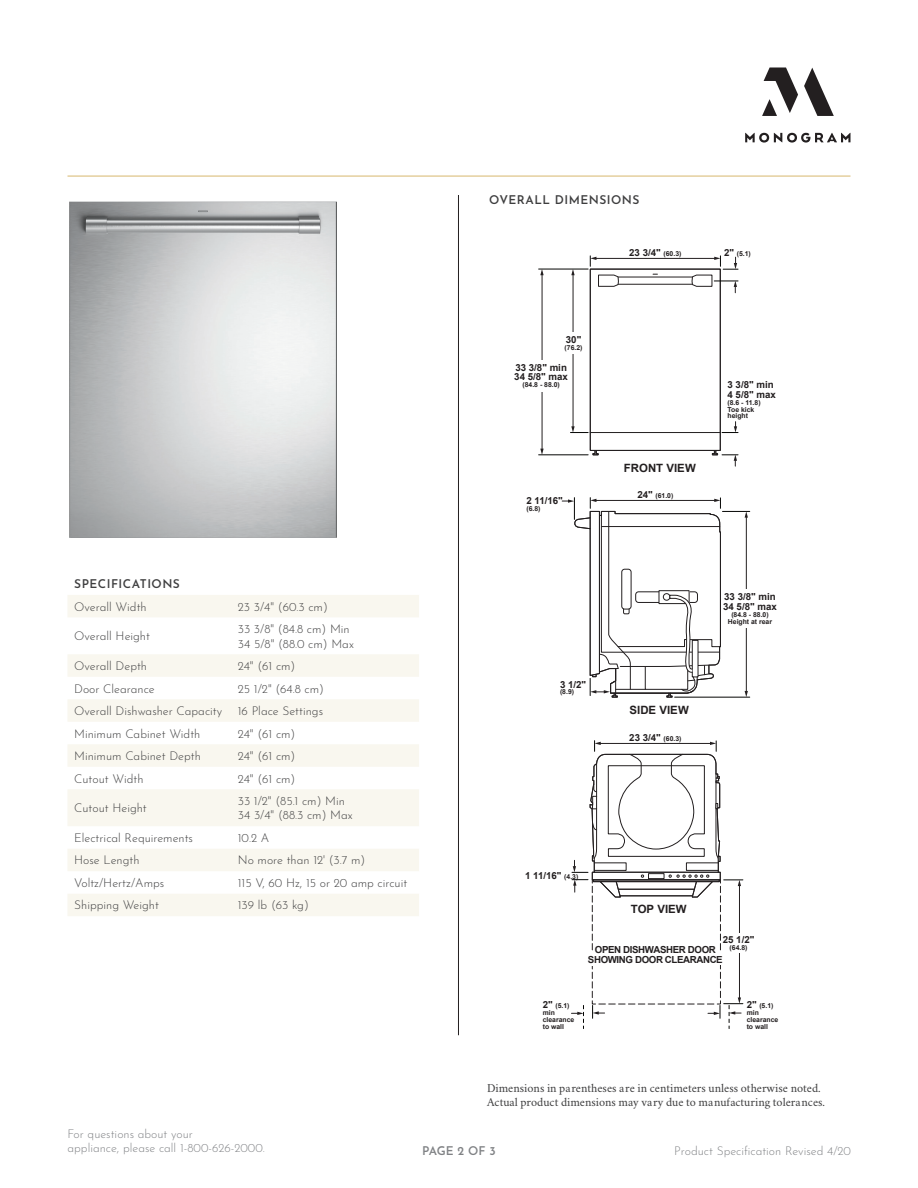
<style>
.page{position:relative;width:918px;height:1188px;background:#fff}
.page>*{position:absolute;margin:0;border:0;box-sizing:border-box;transform-origin:0 0}
.SPECIFATION_COPY{font:300 12px/14.4px "Josefin Sans";color:#3e3e3f}
.FOOT_NOTE{font:12px/13.5px "Crimson";color:#3e3e3f}
.t1{font:300 12px/14.4px "Josefin Sans";color:#808285}
.NOTES_HEADER{font:600 12px "Josefin Sans";letter-spacing:.04em;color:#3e3e3f}
.SPECIFATION_COPY-2{font:600 12px "Josefin Sans";letter-spacing:.04em;color:#3e3e3f}
.t2{font:600 12px "Josefin Sans";letter-spacing:-.015em;color:#808285}
.t3{font:700 11.4px "Arial";color:#231f20}
.t4{font:700 9.75px/9.8px "Arial";letter-spacing:-.04em;color:#231f20}
.t5{font:700 9.75px/9.8px "Arial";color:#231f20}
.t6{font:700 6.9px/6.9px "Arial";color:#231f20}
.s1{font-size:6.9px}
.s2{font-size:9.75px}
</style>
<div class="page">
<hr style="left:458px;top:195px;width:1px;height:840px;background:#231f20">
<hr style="left:68px;top:176px;width:782px;height:1px;background:#dcbf7e">
<svg style="left:745px;top:68px;width:105px;height:75px"></svg>
<svg style="left:68px;top:595px;width:351px;height:321px;fill:#f9f7ef"></svg>
<svg style="left:598px;top:275px;width:21px;height:12px"></svg>
<hr style="left:590px;top:432px;width:130px;height:1px;background:#231f20">
<div style="left:590px;top:269px;width:131px;height:182px;border:1px solid #231f20"></div>
<svg style="left:592px;top:450px;width:7px;height:6px"></svg>
<hr style="left:595px;top:258px;width:120px;height:1px;background:#231f20">
<svg style="left:590px;top:256px;width:6px;height:10px"></svg>
<hr style="left:539px;top:455px;width:49px;height:1px;background:#040503">
<hr style="left:539px;top:269px;width:49px;height:1px;background:#040503">
<hr style="left:542px;top:274px;width:1px;height:176px;background:#231f20">
<svg style="left:540px;top:449px;width:4px;height:6px"></svg>
<svg style="left:540px;top:269px;width:4px;height:6px"></svg>
<div style="left:532px;top:361px;width:19px;height:31px;background:#fff"></div>
<hr style="left:573px;top:274px;width:1px;height:153px;background:#231f20">
<svg style="left:570px;top:426px;width:18px;height:7px"></svg>
<svg style="left:571px;top:269px;width:4px;height:6px"></svg>
<div style="left:564px;top:333px;width:19px;height:21px;background:#fff"></div>
<svg style="left:692px;top:256px;width:46px;height:37px"></svg>
<svg style="left:722px;top:422px;width:16px;height:11px"></svg>
<svg style="left:712px;top:450px;width:26px;height:16px"></svg>
<svg style="left:562px;top:498px;width:188px;height:200px"></svg>
<svg style="left:571px;top:741px;width:172px;height:288px"></svg>
<div style="left:729px;top:933px;width:19px;height:20px;background:#fff"></div>
<img style="left:69px;top:201px;width:267px;height:337px">
<p class="NOTES_HEADER" style="left:489px;top:190px;width:152px">OVERALL DIMENSIONS</p>
<p class="t4" style="left:629px;top:248px;width:54px">23 3/4" <span class="s1">(60.3)</span></p>
<p class="t6" style="left:724px;top:250px;width:28px"><span class="s2">2"</span> (5.1)</p>
<p class="t4" style="left:566px;top:335px;width:17px">30"</p>
<p class="t6" style="left:565px;top:345px;width:19px">(76.2)</p>
<p class="t5" style="left:514px;top:363px;width:55px">33 3/8" min<br>34 5/8" max</p>
<p class="t6" style="left:522px;top:382px;width:39px">(84.8 - 88.0)</p>
<p class="t4" style="left:526px;top:496px;width:38px">2 11/16"</p>
<p class="t6" style="left:526px;top:505px;width:16px">(6.8)</p>
<p class="t3" style="left:624px;top:461px;width:74px">FRONT VIEW</p>
<p class="t6" style="left:637px;top:492px;width:38px"><span class="s2">24"</span> (61.0)</p>
<p class="t4" style="left:728px;top:380px;width:50px">3 3/8" min<br>4 5/8" max</p>
<p class="t6" style="left:728px;top:399px;width:35px">(8.6 - 11.8)<br>Toe kick height</p>
<p class="SPECIFATION_COPY-2" style="left:74px;top:574px;width:107px">SPECIFICATIONS</p>
<p class="SPECIFATION_COPY" style="left:74px;top:598px;width:74px">Overall Width</p>
<p class="SPECIFATION_COPY" style="left:238px;top:598px;width:91px">23 3/4" (60.3 cm)</p>
<p class="SPECIFATION_COPY" style="left:74px;top:628px;width:77px">Overall Height</p>
<p class="SPECIFATION_COPY" style="left:238px;top:621px;width:118px">33 3/8" (84.8 cm) Min<br>34 5/8" (88.0 cm) Max</p>
<p class="SPECIFATION_COPY" style="left:74px;top:658px;width:74px">Overall Depth</p>
<p class="SPECIFATION_COPY" style="left:238px;top:658px;width:59px">24" (61 cm)</p>
<p class="SPECIFATION_COPY" style="left:74px;top:680px;width:82px">Door Clearance</p>
<p class="SPECIFATION_COPY" style="left:238px;top:680px;width:88px">25 1/2" (64.8 cm)</p>
<p class="SPECIFATION_COPY" style="left:74px;top:703px;width:149px">Overall Dishwasher Capacity</p>
<p class="SPECIFATION_COPY" style="left:238px;top:703px;width:87px">16 Place Settings</p>
<p class="SPECIFATION_COPY" style="left:74px;top:725px;width:128px">Minimum Cabinet Width</p>
<p class="SPECIFATION_COPY" style="left:238px;top:725px;width:59px">24" (61 cm)</p>
<p class="SPECIFATION_COPY" style="left:74px;top:748px;width:128px">Minimum Cabinet Depth</p>
<p class="SPECIFATION_COPY" style="left:238px;top:748px;width:59px">24" (61 cm)</p>
<p class="SPECIFATION_COPY" style="left:74px;top:770px;width:71px">Cutout Width</p>
<p class="SPECIFATION_COPY" style="left:238px;top:770px;width:59px">24" (61 cm)</p>
<p class="SPECIFATION_COPY" style="left:74px;top:800px;width:74px">Cutout Height</p>
<p class="SPECIFATION_COPY" style="left:238px;top:793px;width:116px">33 1/2" (85.1 cm) Min<br>34 3/4" (88.3 cm) Max</p>
<p class="SPECIFATION_COPY" style="left:74px;top:829px;width:120px">Electrical Requirements</p>
<p class="SPECIFATION_COPY" style="left:238px;top:829px;width:33px">10.2 A</p>
<p class="SPECIFATION_COPY" style="left:74px;top:852px;width:67px">Hose Length</p>
<p class="SPECIFATION_COPY" style="left:238px;top:852px;width:129px">No more than 12' (3.7 m)</p>
<p class="SPECIFATION_COPY" style="left:74px;top:874px;width:92px">Voltz/Hertz/Amps</p>
<p class="SPECIFATION_COPY" style="left:238px;top:874px;width:171px">115 V, 60 Hz, 15 or 20 amp circuit</p>
<p class="SPECIFATION_COPY" style="left:74px;top:897px;width:86px">Shipping Weight</p>
<p class="SPECIFATION_COPY" style="left:238px;top:897px;width:72px">139 lb (63 kg)</p>
<p class="t4" style="left:560px;top:680px;width:28px">3 1/2"</p>
<p class="t6" style="left:560px;top:689px;width:16px">(8.9)</p>
<p class="t3" style="left:630px;top:702px;width:61px">SIDE VIEW</p>
<p class="t4" style="left:629px;top:733px;width:54px">23 3/4" <span class="s1">(60.3)</span></p>
<p class="t5" style="left:723px;top:592px;width:55px">33 3/8" min<br>34 5/8" max</p>
<p class="t6" style="left:728px;top:611px;width:46px;text-align:center">(84.8 - 88.0)<br>Height at rear</p>
<p class="t4" style="left:525px;top:871px;width:55px">1 11/16" <span class="s1">(4.3)</span></p>
<p class="t3" style="left:631px;top:901px;width:58px">TOP VIEW</p>
<p class="t4" style="left:588px;top:945px;width:136px;text-align:center">OPEN DISHWASHER DOOR<br>SHOWING DOOR CLEARANCE</p>
<p class="t4" style="left:723px;top:935px;width:33px">25 1/2"</p>
<p class="t6" style="left:730px;top:944px;width:19px">(64.8)</p>
<p class="t6" style="left:543px;top:1002px;width:33px"><span class="s2">2"</span> (5.1) min clearance to wall</p>
<p class="t6" style="left:747px;top:1002px;width:33px"><span class="s2">2"</span> (5.1) min clearance to wall</p>
<p class="t1" style="left:68px;top:1125px;width:199px">For questions about your<br>appliance, please call 1-800-626-2000.</p>
<p class="FOOT_NOTE" style="left:487px;top:1081px;width:340px">Dimensions in parentheses are in centimeters unless otherwise noted.<br>Actual product dimensions may vary due to manufacturing tolerances.</p>
<p class="t2" style="left:422px;top:1140px;width:75px">PAGE 2 OF 3</p>
<p class="t1" style="left:674px;top:1142px;width:178px">Product Specification Revised 4/20</p>
</div>
